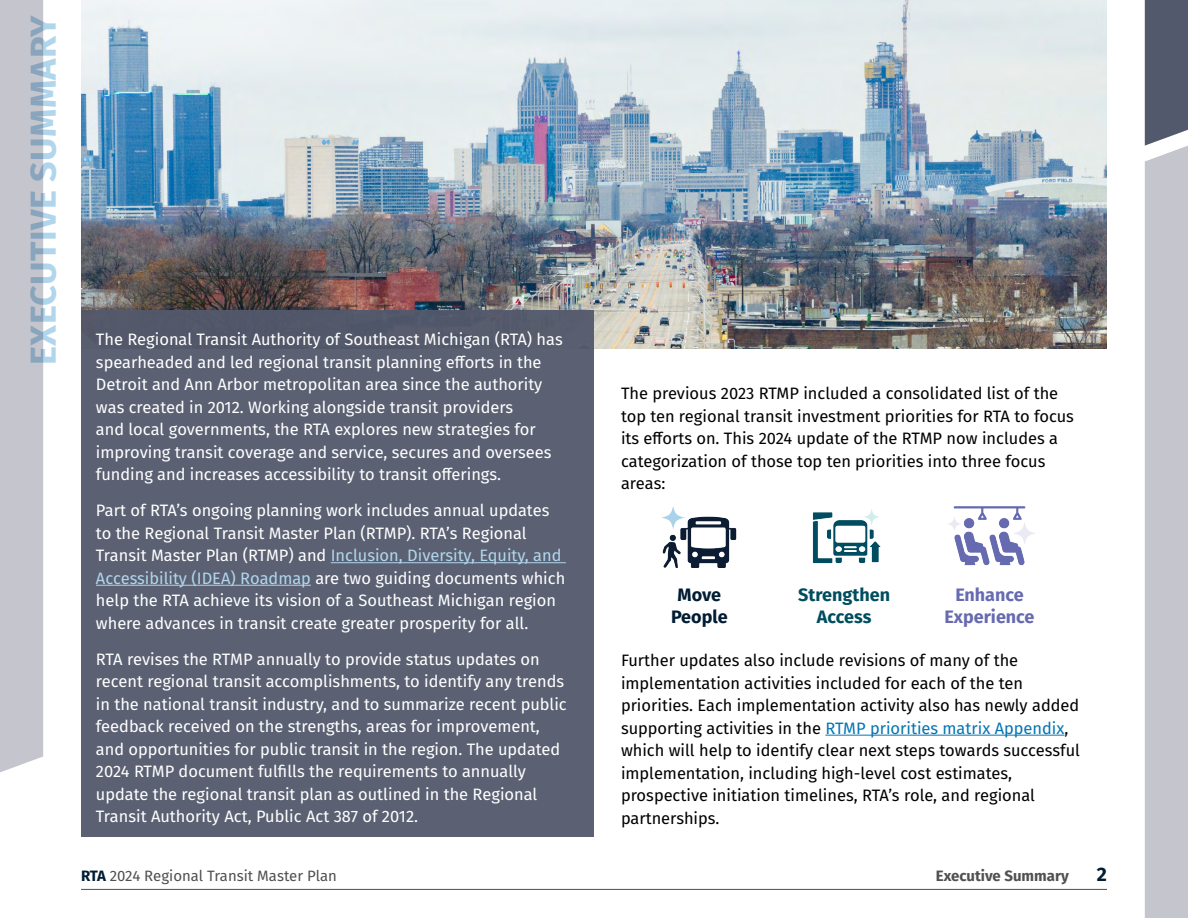
<style>
.page{position:relative;width:1188px;height:918px;background:#fff}
.page>*{position:absolute;margin:0;border:0;box-sizing:border-box;transform-origin:0 0}
.t1{font:700 36px "Fira Sans";letter-spacing:.01em;color:#b1d6ec}
.t2{font:700 19.5px "Fira Sans";color:#001c33}
._12_pt_CA{font:700 18px/21.6px "Fira Sans";color:#676ab0;text-align:center}
._12_pt_CA-2{font:700 18px/21.6px "Fira Sans";color:#004d60;text-align:center}
._12_pt_CA-3{font:700 18px/21.6px "Fira Sans";letter-spacing:-.005em;color:#001c33;text-align:center}
.t3{font:16.5px/22.5px "Fira Sans";color:#fff}
.t4{font:16.5px/22.5px "Fira Sans";color:#000}
.t5{font:15px "Fira Sans";color:#4f5052}
.t6{font:700 15px "Fira Sans";color:#4f5052}
.s1{color:#b1d6ec}
.s2{font-weight:700;color:#001c33}
.s3{color:#0575b3}
</style>
<div class="page">
<img style="left:81px;top:0;width:1026px;height:349px">
<div style="left:81px;top:310px;width:513px;height:527px;background:#5b6173"></div>
<hr style="left:81px;top:889px;width:1026px;height:1px;background:#4f5052">
<div style="left:0;top:0;width:43px;height:772px;background:#c4c5cd"></div>
<hr style="left:331px;top:562px;width:235px;height:1px;background:#b1d6ec">
<hr style="left:96px;top:585px;width:215px;height:1px;background:#b1d6ec">
<img style="left:662px;top:506px;width:74px;height:61px">
<img style="left:812px;top:509px;width:69px;height:55px">
<img style="left:948px;top:506px;width:87px;height:60px">
<hr style="left:825px;top:735px;width:239px;height:1px;background:#0575b3">
<svg style="left:1145px;top:0;width:43px;height:918px"></svg>
<h1 class="t1" style="left:13px;top:365px;width:352px;rotate:-90deg">EXECUTIVE SUMMARY</h1>
<p class="t3" style="left:96px;top:328px;width:468px">The Regional Transit Authority of Southeast Michigan (RTA) has spearheaded and led regional transit planning efforts in the Detroit and Ann Arbor metropolitan area since the authority was created in 2012. Working alongside transit providers<br>and local governments, the RTA explores new strategies for improving transit coverage and service, secures and oversees funding and increases accessibility to transit offerings.</p>
<p class="t3" style="left:96px;top:499px;width:471px">Part of RTA’s ongoing planning work includes annual updates to the Regional Transit Master Plan (RTMP). RTA’s Regional Transit Master Plan (RTMP) and <span class="s1">Inclusion, Diversity, Equity, and Accessibility (IDEA) Roadmap</span> are two guiding documents which help the RTA achieve its vision of a Southeast Michigan region where advances in transit create greater prosperity for all.</p>
<p class="t3" style="left:96px;top:647px;width:472px">RTA revises the RTMP annually to provide status updates on recent regional transit accomplishments, to identify any trends in the national transit industry, and to summarize recent public feedback received on the strengths, areas for improvement, and opportunities for public transit in the region. The updated 2024 RTMP document fulfills the requirements to annually update the regional transit plan as outlined in the Regional Transit Authority Act, Public Act 387 of 2012.</p>
<p class="t5" style="left:81px;top:864px;width:257px"><span class="s2">RTA</span> 2024 Regional Transit Master Plan</p>
<p class="t4" style="left:621px;top:382px;width:454px">The previous 2023 RTMP included a consolidated list of the top ten regional transit investment priorities for RTA to focus its efforts on. This 2024 update of the RTMP now includes a categorization of those top ten priorities into three focus areas:</p>
<p class="_12_pt_CA-3" style="left:671px;top:583px;width:58px">Move<br>People</p>
<p class="_12_pt_CA-2" style="left:798px;top:583px;width:93px">Strengthen<br>Access</p>
<p class="_12_pt_CA" style="left:944px;top:583px;width:92px">Enhance<br>Experience</p>
<p class="t4" style="left:621px;top:649px;width:461px">Further updates also include revisions of many of the implementation activities included for each of the ten priorities. Each implementation activity also has newly added supporting activities in the <span class="s3">RTMP priorities matrix Appendix</span>, which will help to identify clear next steps towards successful implementation, including high-level cost estimates, prospective initiation timelines, RTA’s role, and regional partnerships.</p>
<p class="t6" style="left:936px;top:863px;width:134px">Executive Summary</p>
<p class="t2" style="left:1097px;top:858px;width:12px">2</p>
</div>
